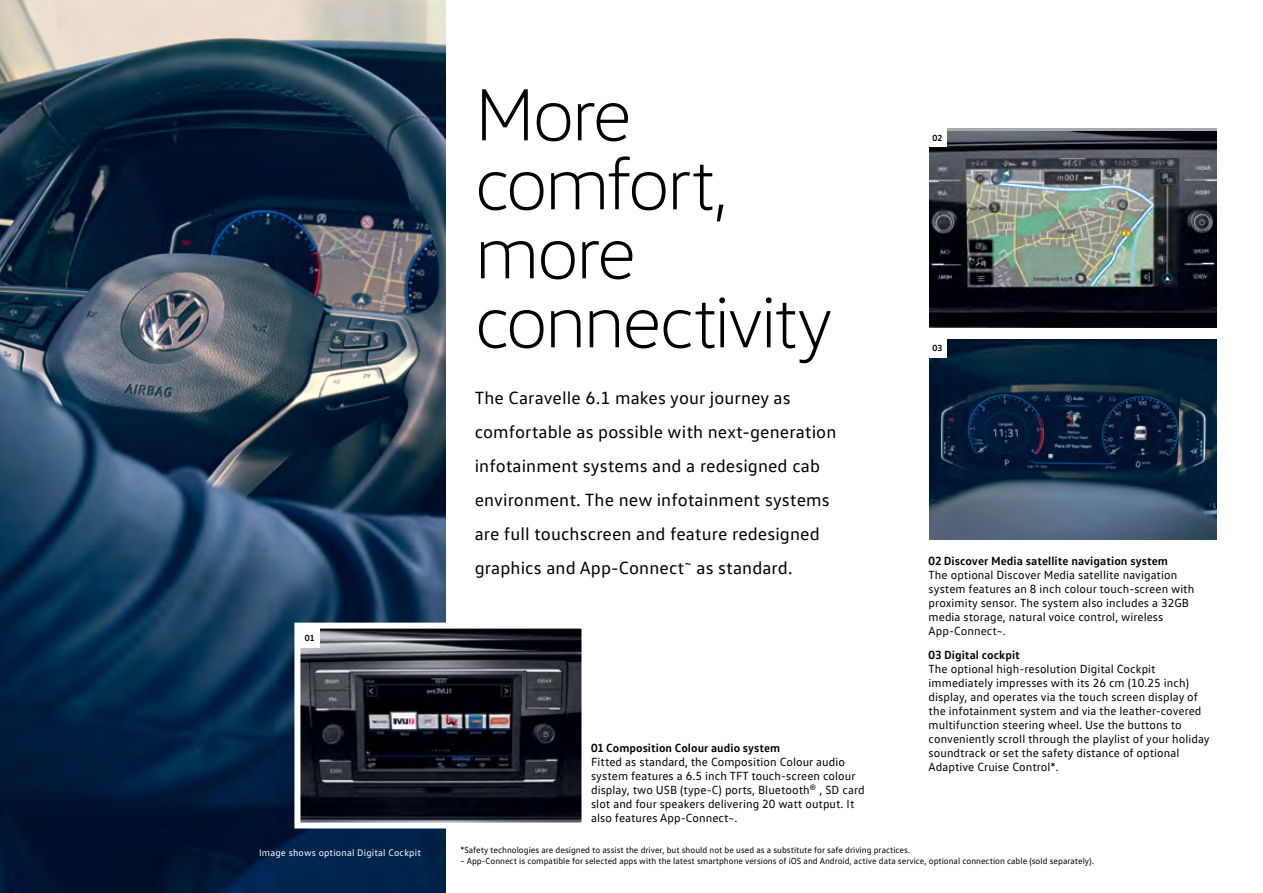
<style>
.page{position:relative;width:1263px;height:893px;background:#fff}
.page>*{position:absolute;margin:0;border:0;box-sizing:border-box;transform-origin:0 0}
.t1{font:300 75px/69px "VW Head";letter-spacing:-.04em;color:#000}
.t2{font:18px/34px "VW Text";letter-spacing:.005em;color:#000}
.t3{font:12px/14px "VW Text";letter-spacing:.005em;color:#000}
.t4{font:700 12px "VW Text";letter-spacing:.005em;color:#000}
.t5{font:9.75px "VW Text";letter-spacing:.02em;color:#fff}
.t6{font:9px/10.8px "VW Text";color:#000}
.t7{font:700 9px "VW Text";color:#000}
</style>
<div class="page">
<img style="left:0;top:0;width:446px;height:893px">
<img style="left:301px;top:630px;width:279px;height:191px">
<div style="left:294px;top:623px;width:293px;height:205px;border:6px solid #fff"></div>
<img style="left:929px;top:339px;width:287px;height:200px">
<div style="left:928px;top:338px;width:19px;height:19px;background:#fff"></div>
<div style="left:300px;top:628px;width:19px;height:19px;background:#fff"></div>
<img style="left:929px;top:131px;width:287px;height:196px">
<div style="left:928px;top:128px;width:19px;height:19px;background:#fff"></div>
<p class="t7" style="left:305px;top:632px;width:11px">01</p>
<h1 class="t1" style="left:475px;top:79px;width:359px">More comfort, more connectivity</h1>
<p class="t2" style="left:475px;top:380px;width:363px">The Caravelle 6.1 makes your journey as comfortable as possible with next-generation infotainment systems and a redesigned cab environment. The new infotainment systems are full touchscreen and feature redesigned graphics and App-Connect<sup>~</sup> as standard.</p>
<p class="t4" style="left:591px;top:740px;width:191px">01 Composition Colour audio system</p>
<p class="t3" style="left:591px;top:755px;width:275px">Fitted as standard, the Composition Colour audio system features a 6.5 inch TFT touch-screen colour display, two USB (type-C) ports, Bluetooth® , SD card slot and four speakers delivering 20 watt output. It also features App-Connect~.</p>
<p class="t7" style="left:932px;top:132px;width:11px">02</p>
<p class="t7" style="left:932px;top:342px;width:11px">03</p>
<p class="t4" style="left:929px;top:553px;width:241px">02 Discover Media satellite navigation system</p>
<p class="t3" style="left:929px;top:567px;width:267px">The optional Discover Media satellite navigation system features an 8 inch colour touch-screen with proximity sensor. The system also includes a 32GB media storage, natural voice control, wireless App-Connect~.</p>
<p class="t4" style="left:929px;top:647px;width:93px">03 Digital cockpit</p>
<p class="t3" style="left:929px;top:662px;width:283px">The optional high-resolution Digital Cockpit immediately impresses with its 26 cm (10.25 inch) display, and operates via the touch screen display of the infotainment system and via the leather-covered multifunction steering wheel. Use the buttons to conveniently scroll through the playlist of your holiday soundtrack or set the safety distance of optional Adaptive Cruise Control*.</p>
<p class="t5" style="left:259px;top:847px;width:163px">Image shows optional Digital Cockpit</p>
<p class="t6" style="left:460px;top:844px;width:635px">*Safety technologies are designed to assist the driver, but should not be used as a substitute for safe driving practices.<br>~ App-Connect is compatible for selected apps with the latest smartphone versions of iOS and Android, active data service, optional connection cable (sold separately).</p>
</div>
